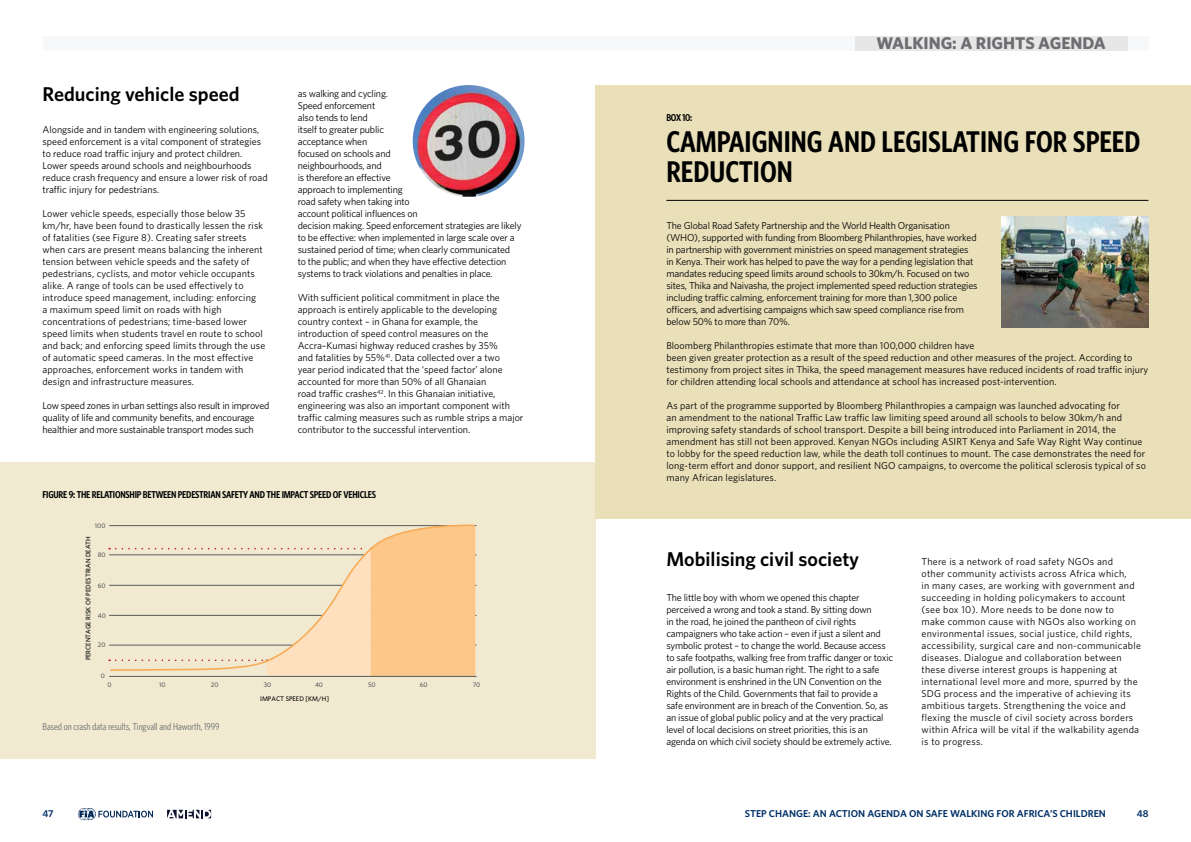
<style>
.page{position:relative;width:1191px;height:842px;background:#fff}
.page>*{position:absolute;margin:0;border:0;box-sizing:border-box;transform-origin:0 0}
.t1{font:600 30px/30px "Whitney Condensed";color:#000}
.t2{font:600 20px "Whitney";color:#000}
.t3{font:700 17px "Whitney";color:#6d6e71}
.t4{font:10px/12px "Whitney";color:#000}
.t5{font:10px/12px "Whitney";letter-spacing:-.02em;color:#000}
.t6{font:10px/12px "Whitney";letter-spacing:.025em;color:#000}
.t7{font:600 10px "Whitney Condensed";letter-spacing:-.02em;color:#000}
.t8{font:600 10px "Whitney";color:#002f67}
.t9{font:10px "Whitney Condensed";color:#6d6e71}
.t10{font:500 6.6px "Whitney";color:#010101}
.t11{font:500 6.6px "Whitney";color:#595a5c}
</style>
<div class="page">
<div style="left:0;top:462px;width:595px;height:296px;background:#f1ead1"></div>
<hr style="left:109px;top:645px;width:367px;height:1px;background:#595a5c">
<hr style="left:109px;top:615px;width:367px;height:1px;background:#595a5c">
<hr style="left:109px;top:585px;width:367px;height:1px;background:#595a5c">
<hr style="left:109px;top:555px;width:367px;height:1px;background:#595a5c">
<hr style="left:109px;top:525px;width:367px;height:1px;background:#595a5c">
<svg style="left:116px;top:672px;width:359px;height:4px"></svg>
<svg style="left:109px;top:524px;width:366px;height:148px"></svg>
<hr style="left:109px;top:676px;width:367px;height:1px;background:#595a5c">
<div style="left:595px;top:85px;width:596px;height:434px;background:#e9dfb9"></div>
<hr style="left:666px;top:200px;width:482px;height:1px;background:#000">
<img style="left:1001px;top:217px;width:147px;height:110px">
<svg style="left:78px;top:808px;width:75px;height:12px"></svg>
<div style="left:43px;top:36px;width:1105px;height:14px;background:#f7f8f9"></div>
<div style="left:855px;top:36px;width:272px;height:14px;background:#e7e7e7"></div>
<svg style="left:167px;top:810px;width:44px;height:8px"></svg>
<img style="left:413px;top:85px;width:111px;height:112px;border-radius:55px">
<h2 class="t2" style="left:43px;top:81px;width:199px">Reducing vehicle speed</h2>
<p class="t4" style="left:43px;top:123px;width:227px">Alongside and in tandem with engineering solutions, speed enforcement is a vital component of strategies to reduce road traffic injury and protect children.<br>Lower speeds around schools and neighbourhoods reduce crash frequency and ensure a lower risk of road traffic injury for pedestrians.</p>
<p class="t4" style="left:43px;top:207px;width:224px">Lower vehicle speeds, especially those below 35 km/hr, have been found to drastically lessen the risk of fatalities (see Figure 8). Creating safer streets when cars are present means balancing the inherent tension between vehicle speeds and the safety of pedestrians, cyclists, and motor vehicle occupants alike. A range of tools can be used effectively to introduce speed management, including: enforcing<br>a maximum speed limit on roads with high concentrations of pedestrians; time-based lower speed limits when students travel en route to school and back; and enforcing speed limits through the use of automatic speed cameras. In the most effective approaches, enforcement works in tandem with design and infrastructure measures.</p>
<p class="t5" style="left:43px;top:399px;width:228px">Low speed zones in urban settings also result in improved quality of life and community benefits, and encourage healthier and more sustainable transport modes such</p>
<p class="t5" style="left:298px;top:87px;width:225px">as walking and cycling.<br>Speed enforcement<br>also tends to lend<br>itself to greater public<br>acceptance when<br>focused on schools and<br>neighbourhoods, and<br>is therefore an effective<br>approach to implementing<br>road safety when taking into<br>account political influences on<br>decision making. Speed enforcement strategies are likely to be effective: when implemented in large scale over a sustained period of time; when clearly communicated<br>to the public; and when they have effective detection systems to track violations and penalties in place.</p>
<p class="t4" style="left:298px;top:291px;width:227px">With sufficient political commitment in place the approach is entirely applicable to the developing country context – in Ghana for example, the introduction of speed control measures on the Accra–Kumasi highway reduced crashes by 35%<br>and fatalities by 55%<sup>41</sup>. Data collected over a two<br>year period indicated that the ‘speed factor’ alone accounted for more than 50% of all Ghanaian<br>road traffic crashes<sup>42</sup>. In this Ghanaian initiative, engineering was also an important component with traffic calming measures such as rumble strips a major contributor to the successful intervention.</p>
<p class="t7" style="left:43px;top:489px;width:335px">FIGURE 9: THE RELATIONSHIP BETWEEN PEDESTRIAN SAFETY AND THE IMPACT SPEED OF VEHICLES</p>
<p class="t11" style="left:95px;top:521px;width:12px">100</p>
<p class="t11" style="left:98px;top:550px;width:9px">80</p>
<p class="t11" style="left:98px;top:581px;width:9px">60</p>
<p class="t11" style="left:98px;top:611px;width:9px">40</p>
<p class="t11" style="left:98px;top:640px;width:9px">20</p>
<p class="t11" style="left:101px;top:672px;width:6px">0</p>
<p class="t10" style="left:84px;top:660px;width:126px;rotate:-90deg">PERCENTAGE RISK OF PEDESTRIAN DEATH</p>
<p class="t11" style="left:108px;top:680px;width:6px">0</p>
<p class="t11" style="left:159px;top:680px;width:8px">10</p>
<p class="t11" style="left:211px;top:680px;width:9px">20</p>
<p class="t11" style="left:264px;top:680px;width:9px">30</p>
<p class="t11" style="left:315px;top:680px;width:9px">40</p>
<p class="t11" style="left:368px;top:680px;width:9px">50</p>
<p class="t11" style="left:420px;top:680px;width:9px">60</p>
<p class="t11" style="left:473px;top:680px;width:9px">70</p>
<p class="t10" style="left:260px;top:694px;width:70px">IMPACT SPEED [KM/H]</p>
<p class="t9" style="left:43px;top:720px;width:178px">Based on crash data results, Tingvall and Haworth, 1999</p>
<p class="t7" style="left:666px;top:112px;width:27px">BOX 10:</p>
<h3 class="t3" style="left:876px;top:32px;width:231px">WALKING: A RIGHTS AGENDA</h3>
<h1 class="t1" style="left:666px;top:125px;width:475px">CAMPAIGNING AND LEGISLATING FOR SPEED<br>REDUCTION</h1>
<p class="t4" style="left:666px;top:219px;width:313px">The Global Road Safety Partnership and the World Health Organisation (WHO), supported with funding from Bloomberg Philanthropies, have worked in partnership with government ministries on speed management strategies in Kenya. Their work has helped to pave the way for a pending legislation that mandates reducing speed limits around schools to 30km/h. Focused on two sites, Thika and Naivasha, the project implemented speed reduction strategies including traffic calming, enforcement training for more than 1,300 police officers, and advertising campaigns which saw speed compliance rise from below 50% to more than 70%.</p>
<p class="t4" style="left:666px;top:339px;width:483px">Bloomberg Philanthropies estimate that more than 100,000 children have<br>been given greater protection as a result of the speed reduction and other measures of the project. According to testimony from project sites in Thika, the speed management measures have reduced incidents of road traffic injury for children attending local schools and attendance at school has increased post-intervention.</p>
<p class="t4" style="left:666px;top:399px;width:481px">As part of the programme supported by Bloomberg Philanthropies a campaign was launched advocating for<br>an amendment to the national Traffic Law traffic law limiting speed around all schools to below 30km/h and improving safety standards of school transport. Despite a bill being introduced into Parliament in 2014, the amendment has still not been approved. Kenyan NGOs including ASIRT Kenya and Safe Way Right Way continue to lobby for the speed reduction law, while the death toll continues to mount. The case demonstrates the need for long-term effort and donor support, and resilient NGO campaigns, to overcome the political sclerosis typical of so many African legislatures.</p>
<h2 class="t2" style="left:666px;top:546px;width:194px">Mobilising civil society</h2>
<p class="t5" style="left:666px;top:591px;width:228px">The little boy with whom we opened this chapter perceived a wrong and took a stand. By sitting down<br>in the road, he joined the pantheon of civil rights campaigners who take action – even if just a silent and symbolic protest – to change the world. Because access to safe footpaths, walking free from traffic danger or toxic air pollution, is a basic human right. The right to a safe environment is enshrined in the UN Convention on the Rights of the Child. Governments that fail to provide a safe environment are in breach of the Convention. So, as an issue of global public policy and at the very practical level of local decisions on street priorities, this is an agenda on which civil society should be extremely active.</p>
<p class="t6" style="left:921px;top:555px;width:221px">There is a network of road safety NGOs and<br>other community activists across Africa which,<br>in many cases, are working with government and succeeding in holding policymakers to account (see box 10). More needs to be done now to<br>make common cause with NGOs also working on environmental issues, social justice, child rights, accessibility, surgical care and non-communicable diseases. Dialogue and collaboration between these diverse interest groups is happening at international level more and more, spurred by the SDG process and the imperative of achieving its ambitious targets. Strengthening the voice and flexing the muscle of civil society across borders within Africa will be vital if the walkability agenda is to progress.</p>
<p class="t8" style="left:43px;top:807px;width:13px">47</p>
<p class="t8" style="left:745px;top:807px;width:362px">STEP CHANGE: AN ACTION AGENDA ON SAFE WALKING FOR AFRICA’S CHILDREN</p>
<p class="t8" style="left:1136px;top:807px;width:13px">48</p>
</div>
